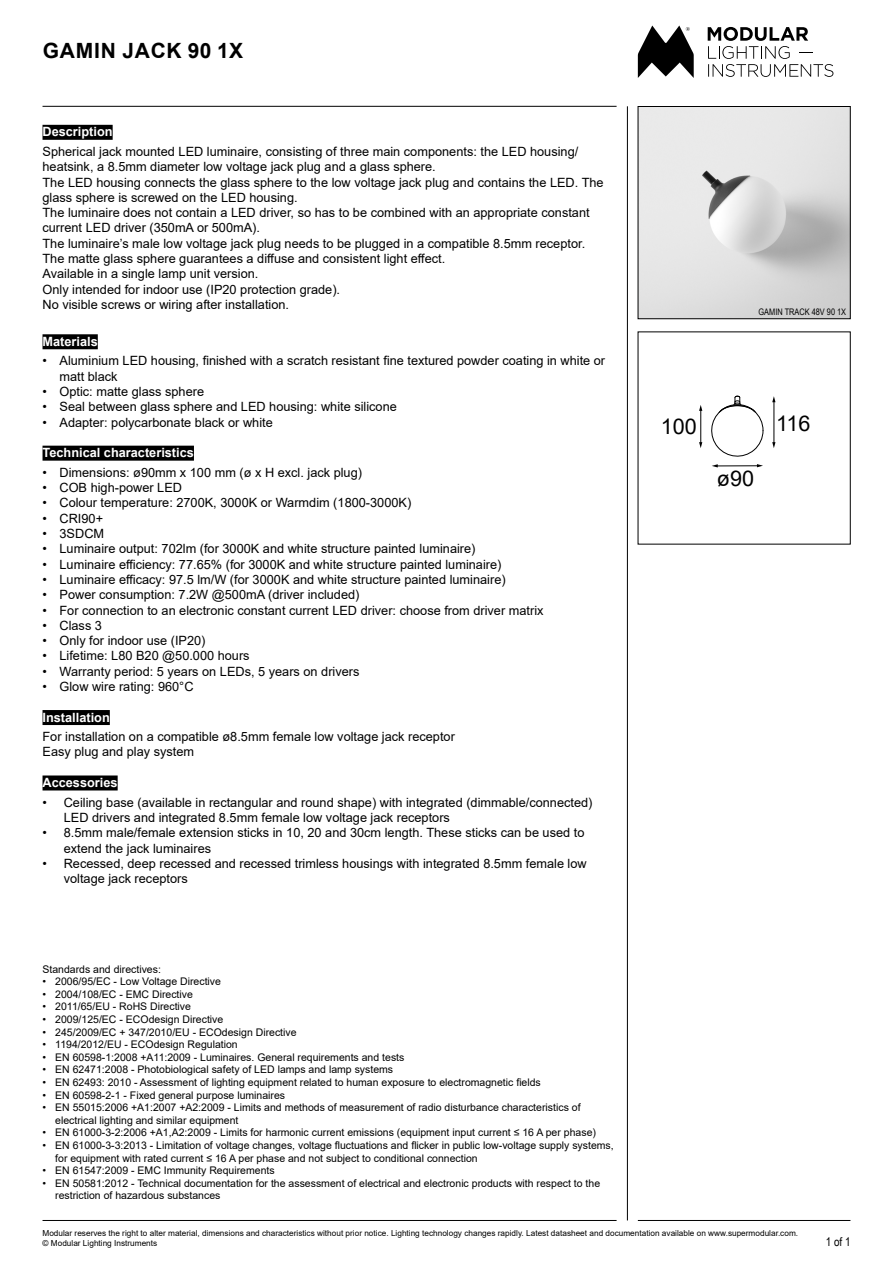
<style>
.page{position:relative;width:893px;height:1263px;background:#fff}
.page>*{position:absolute;margin:0;border:0;box-sizing:border-box;transform-origin:0 0}
.t1{font:21.6px "Arial";color:#000}
.t2{font:700 21px "Arial";letter-spacing:.035em;color:#000}
.t3{font:12.75px/15.3px "Arial";color:#000}
.t4{font:700 12.75px "Arial";color:#fff}
.t5{font:12px "Arial Narrow";color:#000}
.t6{font:10.5px/12.6px "Arial";color:#000}
.t7{font:9px "Arial Narrow";color:#000}
.t8{font:8.25px/9.9px "Arial";color:#000}
</style>
<div class="page">
<div style="left:43px;top:125px;width:70px;height:15px;background:#000"></div>
<div style="left:43px;top:334px;width:55px;height:15px;background:#000"></div>
<div style="left:43px;top:446px;width:151px;height:15px;background:#000"></div>
<div style="left:43px;top:710px;width:67px;height:15px;background:#000"></div>
<div style="left:43px;top:775px;width:75px;height:15px;background:#000"></div>
<hr style="left:43px;top:106px;width:574px;height:1px;background:#000">
<hr style="left:627px;top:106px;width:1px;height:1114px;background:#000">
<hr style="left:638px;top:1220px;width:212px;height:1px;background:#000">
<hr style="left:43px;top:1220px;width:574px;height:1px;background:#000">
<svg style="left:708px;top:27px;width:125px;height:50px"></svg>
<svg style="left:638px;top:26px;width:56px;height:52px"></svg>
<img style="left:640px;top:108px;width:208px;height:209px">
<div style="left:638px;top:106px;width:212px;height:213px;border:1px solid #000"></div>
<hr style="left:700px;top:410px;width:1px;height:33px;background:#000">
<svg style="left:699px;top:442px;width:3px;height:6px"></svg>
<svg style="left:699px;top:405px;width:3px;height:6px"></svg>
<svg style="left:711px;top:395px;width:53px;height:72px"></svg>
<hr style="left:774px;top:401px;width:1px;height:42px;background:#000">
<svg style="left:772px;top:442px;width:3px;height:6px"></svg>
<svg style="left:772px;top:396px;width:3px;height:6px"></svg>
<h2 class="t2" style="left:43px;top:36px;width:202px">GAMIN JACK 90 1X</h2>
<p class="t4" style="left:43px;top:123px;width:72px">Description</p>
<p class="t3" style="left:43px;top:144px;width:563px">Spherical jack mounted LED luminaire, consisting of three main components: the LED housing/ heatsink, a 8.5mm diameter low voltage jack plug and a glass sphere.<br>The LED housing connects the glass sphere to the low voltage jack plug and contains the LED. The glass sphere is screwed on the LED housing.<br>The luminaire does not contain a LED driver, so has to be combined with an appropriate constant current LED driver (350mA or 500mA).<br>The luminaire’s male low voltage jack plug needs to be plugged in a compatible 8.5mm receptor.<br>The matte glass sphere guarantees a diffuse and consistent light effect.<br>Available in a single lamp unit version.<br>Only intended for indoor use (IP20 protection grade).<br>No visible screws or wiring after installation.</p>
<p class="t4" style="left:43px;top:332px;width:57px">Materials</p>
<p class="t3" style="left:60px;top:353px;width:547px;text-indent:-17px">• Aluminium LED housing, finished with a scratch resistant fine textured powder coating in white or matt black</p>
<p class="t3" style="left:43px;top:384px;width:163px">• Optic: matte glass sphere</p>
<p class="t3" style="left:43px;top:399px;width:356px">• Seal between glass sphere and LED housing: white silicone</p>
<p class="t3" style="left:43px;top:414px;width:232px">• Adapter: polycarbonate black or white</p>
<p class="t4" style="left:43px;top:444px;width:153px">Technical characteristics</p>
<p class="t3" style="left:43px;top:465px;width:321px">• Dimensions: ø90mm x 100 mm (ø x H excl. jack plug)</p>
<p class="t3" style="left:43px;top:480px;width:141px">• COB high-power LED</p>
<p class="t3" style="left:43px;top:495px;width:370px">• Colour temperature: 2700K, 3000K or Warmdim (1800-3000K)</p>
<p class="t3" style="left:43px;top:510px;width:62px">• CRI90+</p>
<p class="t3" style="left:43px;top:526px;width:63px">• 3SDCM</p>
<p class="t3" style="left:43px;top:541px;width:434px">• Luminaire output: 702lm (for 3000K and white structure painted luminaire)</p>
<p class="t3" style="left:43px;top:556px;width:460px">• Luminaire efficiency: 77.65% (for 3000K and white structure painted luminaire)</p>
<p class="t3" style="left:43px;top:572px;width:465px">• Luminaire efficacy: 97.5 lm/W (for 3000K and white structure painted luminaire)</p>
<p class="t3" style="left:43px;top:587px;width:318px">• Power consumption: 7.2W @500mA (driver included)</p>
<p class="t3" style="left:43px;top:602px;width:502px">• For connection to an electronic constant current LED driver: choose from driver matrix</p>
<p class="t3" style="left:43px;top:618px;width:61px">• Class 3</p>
<p class="t3" style="left:43px;top:633px;width:164px">• Only for indoor use (IP20)</p>
<p class="t3" style="left:43px;top:648px;width:209px">• Lifetime: L80 B20 @50.000 hours</p>
<p class="t3" style="left:43px;top:663px;width:318px">• Warranty period: 5 years on LEDs, 5 years on drivers</p>
<p class="t3" style="left:43px;top:679px;width:153px">• Glow wire rating: 960°C</p>
<p class="t4" style="left:43px;top:708px;width:69px">Installation</p>
<p class="t3" style="left:43px;top:729px;width:414px">For installation on a compatible ø8.5mm female low voltage jack receptor<br>Easy plug and play system</p>
<p class="t4" style="left:43px;top:774px;width:77px">Accessories</p>
<p class="t3" style="left:64px;top:794px;width:530px;text-indent:-21px">• Ceiling base (available in rectangular and round shape) with integrated (dimmable/connected)<br>LED drivers and integrated 8.5mm female low voltage jack receptors</p>
<p class="t3" style="left:64px;top:825px;width:522px;text-indent:-21px">• 8.5mm male/female extension sticks in 10, 20 and 30cm length. These sticks can be used to extend the jack luminaires</p>
<p class="t3" style="left:64px;top:856px;width:524px;text-indent:-21px">• Recessed, deep recessed and recessed trimless housings with integrated 8.5mm female low voltage jack receptors</p>
<p class="t6" style="left:43px;top:962px;width:120px">Standards and directives:</p>
<p class="t6" style="left:43px;top:975px;width:180px">• 2006/95/EC - Low Voltage Directive</p>
<p class="t6" style="left:43px;top:988px;width:152px">• 2004/108/EC - EMC Directive</p>
<p class="t6" style="left:43px;top:1000px;width:150px">• 2011/65/EU - RoHS Directive</p>
<p class="t6" style="left:43px;top:1013px;width:182px">• 2009/125/EC - ECOdesign Directive</p>
<p class="t6" style="left:43px;top:1025px;width:256px">• 245/2009/EC + 347/2010/EU - ECOdesign Directive</p>
<p class="t6" style="left:43px;top:1038px;width:197px">• 1194/2012/EU - ECOdesign Regulation</p>
<p class="t6" style="left:43px;top:1051px;width:363px">• EN 60598-1:2008 +A11:2009 - Luminaires. General requirements and tests</p>
<p class="t6" style="left:43px;top:1063px;width:352px">• EN 62471:2008 - Photobiological safety of LED lamps and lamp systems</p>
<p class="t6" style="left:43px;top:1076px;width:500px">• EN 62493: 2010 - Assessment of lighting equipment related to human exposure to electromagnetic fields</p>
<p class="t6" style="left:43px;top:1088px;width:244px">• EN 60598-2-1 - Fixed general purpose luminaires</p>
<p class="t6" style="left:55px;top:1101px;width:527px;text-indent:-13px">• EN 55015:2006 +A1:2007 +A2:2009 - Limits and methods of measurement of radio disturbance characteristics of electrical lighting and similar equipment</p>
<p class="t6" style="left:43px;top:1126px;width:555px">• EN 61000-3-2:2006 +A1,A2:2009 - Limits for harmonic current emissions (equipment input current ≤ 16 A per phase)</p>
<p class="t6" style="left:55px;top:1139px;width:560px;text-indent:-13px">• EN 61000-3-3:2013 - Limitation of voltage changes, voltage fluctuations and flicker in public low-voltage supply systems, for equipment with rated current ≤ 16 A per phase and not subject to conditional connection</p>
<p class="t6" style="left:43px;top:1164px;width:234px">• EN 61547:2009 - EMC Immunity Requirements</p>
<p class="t6" style="left:55px;top:1177px;width:546px;text-indent:-13px">• EN 50581:2012 - Technical documentation for the assessment of electrical and electronic products with respect to the restriction of hazardous substances</p>
<p class="t7" style="left:758px;top:305px;width:89px">GAMIN TRACK 48V 90 1X</p>
<h1 class="t1" style="left:661px;top:411px;width:38px">100</h1>
<h1 class="t1" style="left:776px;top:409px;width:36px">116</h1>
<h1 class="t1" style="left:717px;top:463px;width:39px">ø90</h1>
<p class="t8" style="left:43px;top:1228px;width:757px">Modular reserves the right to alter material, dimensions and characteristics without prior notice. Lighting technology changes rapidly. Latest datasheet and documentation available on www.supermodular.com. © Modular Lighting Instruments</p>
<p class="t5" style="left:826px;top:1233px;width:26px">1 of 1</p>
</div>
